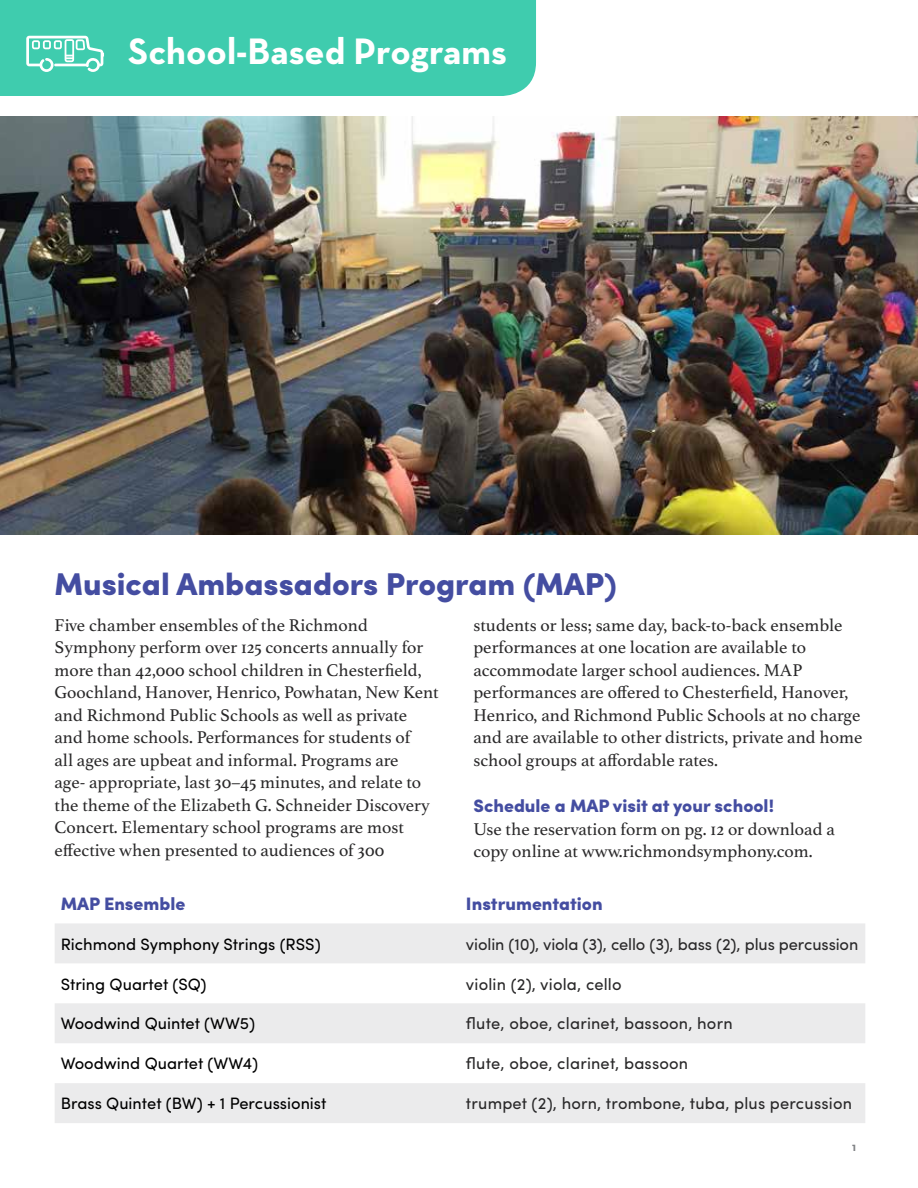
<style>
.page{position:relative;width:918px;height:1188px;background:#fff}
.page>*{position:absolute;margin:0;border:0;box-sizing:border-box;transform-origin:0 0}
.t1{font:700 37.5px "Neutraface Text";color:#fff}
.t2{font:900 31.5px "Sofia Pro";color:#444da1}
.t3{font:18px/22.5px "Athelas";color:#292829}
.t4{font:900 18px "Sofia Pro";color:#444da1}
.t5{font:16.5px "Sofia Pro";letter-spacing:.01em;color:#292829}
.t6{font:16.5px "Sofia Pro";color:#000}
.t7{font:16.5px "Sofia Pro";letter-spacing:-.01em;color:#292829}
.t8{font:700 12px "Neutraface Text";color:#808285}
</style>
<div class="page">
<img style="left:0;top:117px;width:918px;height:418px">
<div style="left:0;top:0;width:536px;height:96px;background:#3fccae"></div>
<svg style="left:26px;top:36px;width:78px;height:36px"></svg>
<div style="left:55px;top:923px;width:810px;height:40px;background:#ebebec"></div>
<div style="left:55px;top:1003px;width:810px;height:40px;background:#ebebec"></div>
<div style="left:55px;top:1083px;width:810px;height:40px;background:#ebebec"></div>
<h1 class="t1" style="left:128px;top:27px;width:380px">School-Based Programs</h1>
<h2 class="t2" style="left:54px;top:559px;width:564px">Musical Ambassadors Program (MAP)</h2>
<p class="t3" style="left:54px;top:615px;width:386px">Five chamber ensembles of the Richmond Symphony perform over 125 concerts annually for more than 42,000 school children in Chesterfield, Goochland, Hanover, Henrico, Powhatan, New Kent and Richmond Public Schools as well as private and home schools. Performances for students of<br>all ages are upbeat and informal. Programs are<br>age- appropriate, last 30–45 minutes, and relate to the theme of the Elizabeth G. Schneider Discovery Concert. Elementary school programs are most effective when presented to audiences of 300</p>
<p class="t3" style="left:473px;top:615px;width:391px">students or less; same day, back-to-back ensemble performances at one location are available to accommodate larger school audiences. MAP performances are offered to Chesterfield, Hanover, Henrico, and Richmond Public Schools at no charge and are available to other districts, private and home school groups at affordable rates.</p>
<p class="t4" style="left:473px;top:792px;width:302px">Schedule a MAP visit at your school!</p>
<p class="t3" style="left:473px;top:819px;width:363px">Use the reservation form on pg. 12 or download a copy online at www.richmondsymphony.com.</p>
<p class="t4" style="left:61px;top:890px;width:126px">MAP Ensemble</p>
<p class="t4" style="left:466px;top:890px;width:138px">Instrumentation</p>
<p class="t6" style="left:61px;top:932px;width:262px">Richmond Symphony Strings (RSS)</p>
<p class="t7" style="left:466px;top:932px;width:394px">violin (10), viola (3), cello (3), bass (2), plus percussion</p>
<p class="t6" style="left:61px;top:972px;width:147px">String Quartet (SQ)</p>
<p class="t5" style="left:466px;top:972px;width:157px">violin (2), viola, cello</p>
<p class="t6" style="left:61px;top:1011px;width:196px">Woodwind Quintet (WW5)</p>
<p class="t5" style="left:466px;top:1011px;width:268px">flute, oboe, clarinet, bassoon, horn</p>
<p class="t6" style="left:61px;top:1051px;width:199px">Woodwind Quartet (WW4)</p>
<p class="t5" style="left:466px;top:1051px;width:224px">flute, oboe, clarinet, bassoon</p>
<p class="t6" style="left:61px;top:1091px;width:267px">Brass Quintet (BW) + 1 Percussionist</p>
<p class="t5" style="left:466px;top:1091px;width:388px">trumpet (2), horn, trombone, tuba, plus percussion</p>
<p class="t8" style="left:852px;top:1139px;width:5px">1</p>
</div>
